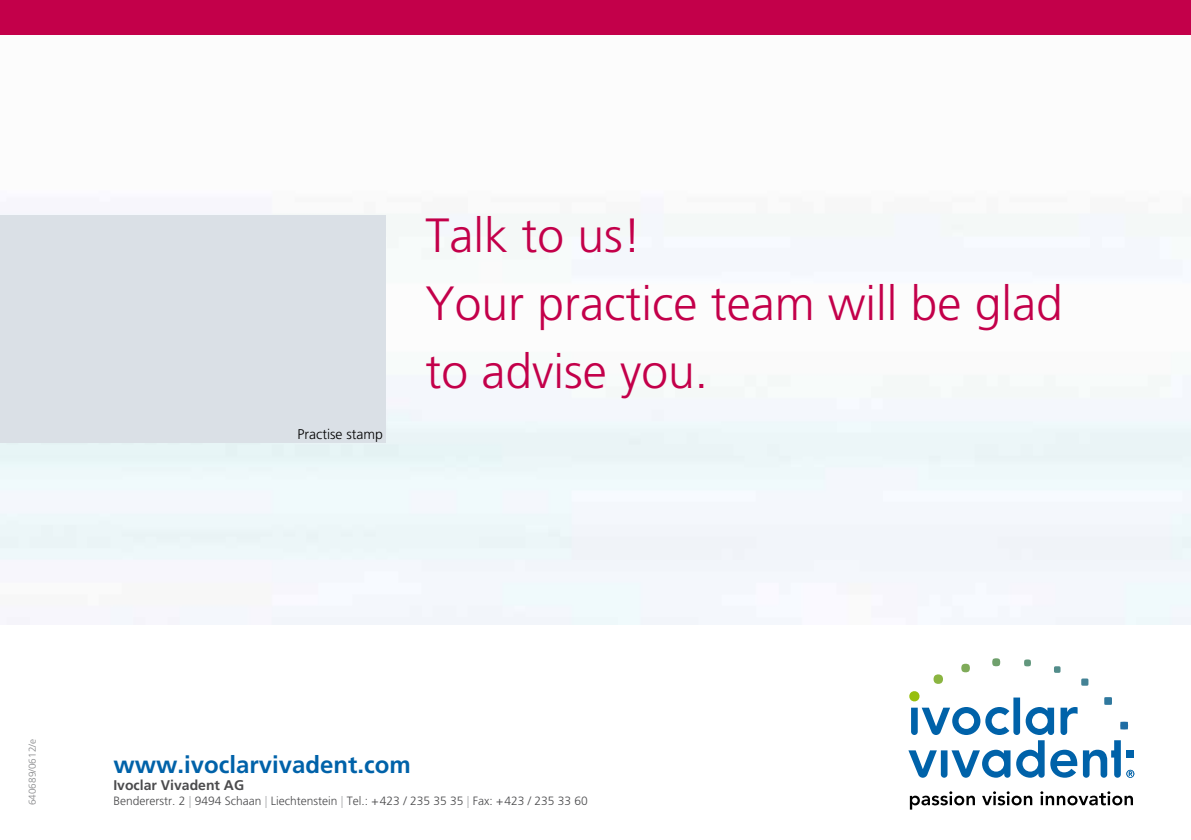
<style>
.page{position:relative;width:1191px;height:840px;background:#fff}
.page>*{position:absolute;margin:0;border:0;box-sizing:border-box;transform-origin:0 0}
.t1{font:300 48px/68px "Frutiger";color:#c3004a}
.t2{font:700 24px "Frutiger";color:#0062a9}
.t3{font:700 14px "Frutiger";color:#4b4b4d}
.t4{font:300 14px "Frutiger";color:#000}
.t5{font:300 12px "Frutiger";color:#4b4b4d}
.t6{font:300 10px "Frutiger";color:#87888a}
.s1{color:#acadaf}
</style>
<div class="page">
<img style="left:0;top:34px;width:1191px;height:590px">
<svg style="left:1104px;top:696px;width:8px;height:8px"></svg>
<div style="left:1081px;top:678px;width:7px;height:7px;background:#448295"></div>
<svg style="left:1054px;top:666px;width:6px;height:6px"></svg>
<svg style="left:1024px;top:659px;width:7px;height:7px"></svg>
<svg style="left:992px;top:658px;width:8px;height:8px"></svg>
<div style="left:1126px;top:750px;width:8px;height:7px;background:#0062a9"></div>
<div style="left:1120px;top:721px;width:8px;height:8px;background:#1f6da4"></div>
<svg style="left:961px;top:663px;width:9px;height:9px"></svg>
<svg style="left:933px;top:674px;width:10px;height:10px"></svg>
<svg style="left:908px;top:691px;width:169px;height:86px"></svg>
<svg style="left:1083px;top:740px;width:37px;height:37px"></svg>
<svg style="left:1126px;top:769px;width:8px;height:8px"></svg>
<svg style="left:910px;top:791px;width:65px;height:18px"></svg>
<svg style="left:982px;top:791px;width:50px;height:14px"></svg>
<svg style="left:1040px;top:791px;width:93px;height:14px"></svg>
<div style="left:0;top:0;width:1191px;height:34px;background:#c3004a"></div>
<div style="left:0;top:215px;width:386px;height:227px;background:#dae0e6"></div>
<p class="t4" style="left:297px;top:426px;width:87px">Practise stamp</p>
<h1 class="t1" style="left:425px;top:202px;width:639px">Talk to us!<br>Your practice team will be glad to advise you.</h1>
<p class="t6" style="left:27px;top:804px;width:68px;rotate:-90deg">640689/0612/e</p>
<h2 class="t2" style="left:113px;top:750px;width:299px">www.ivoclarvivadent.com</h2>
<p class="t3" style="left:113px;top:776px;width:132px">Ivoclar Vivadent AG</p>
<p class="t5" style="left:113px;top:793px;width:476px">Bendererstr. 2 <span class="s1">|</span> 9494 Schaan <span class="s1">|</span> Liechtenstein <span class="s1">|</span> Tel.: +423 / 235 35 35 <span class="s1">|</span> Fax: +423 / 235 33 60</p>
</div>
